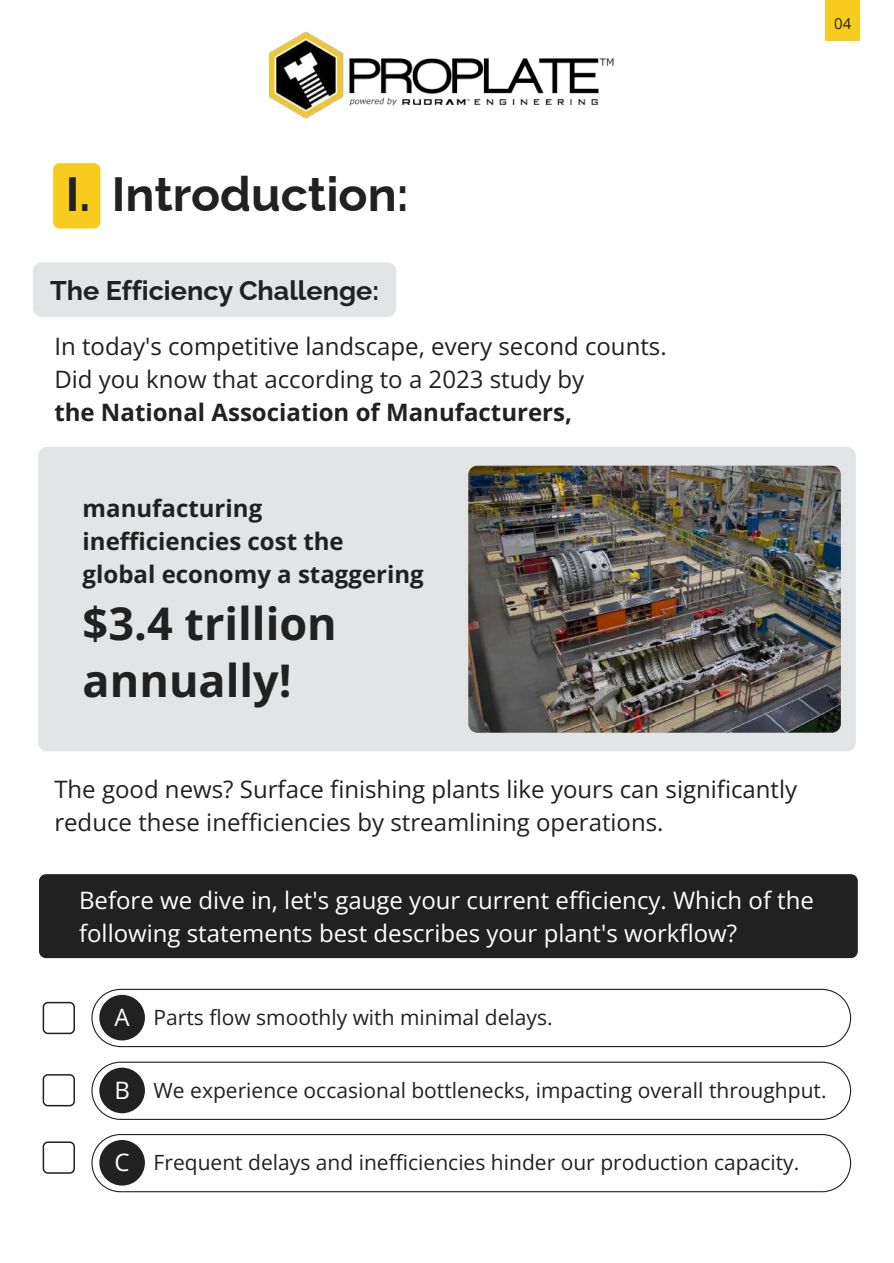
<style>
.page{position:relative;width:894px;height:1263px;background:#fff}
.page>*{position:absolute;margin:0;border:0;box-sizing:border-box;transform-origin:0 0}
.t1{font:700 48px "Raleway";color:#212121}
.t2{font:700 45px/57px "Open Sans";color:#212121}
.t3{font:700 27px "Raleway";color:#212121}
.t4{font:24px/33px "Open Sans";color:#212121}
.t5{font:24px/33px "Open Sans";color:#fff}
.t6{font:700 24px/33px "Open Sans";color:#212121}
.t7{font:24px "Open Sans";color:#212121;scale:.51 1}
.t8{font:21px "Open Sans";color:#212121}
.t9{font:15px "Open Sans";color:#212121}
.s1{font-size:24px;color:#fff}
</style>
<div class="page">
<div style="left:33px;top:262px;width:363px;height:55px;background:#e3e4e5;border-radius:9px"></div>
<div style="left:39px;top:874px;width:818px;height:84px;background:#212121;border-radius:7px"></div>
<div style="left:53px;top:163px;width:47px;height:65px;background:#f7cc1f;border-radius:6px"></div>
<img style="left:269px;top:31px;width:345px;height:88px">
<div style="left:825px;top:0;width:34px;height:40px;background:#f7cc1f"></div>
<div style="left:38px;top:447px;width:817px;height:304px;background:#e3e4e5;border-radius:9px"></div>
<img style="left:468px;top:466px;width:372px;height:266px">
<div style="left:91px;top:988px;width:759px;height:59px;border:1px solid #212121;border-radius:29px"></div>
<div style="left:99px;top:994px;width:46px;height:46px;background:#212121;border-radius:50%"></div>
<div style="left:91px;top:1061px;width:759px;height:59px;border:1px solid #212121;border-radius:29px"></div>
<div style="left:99px;top:1067px;width:46px;height:46px;background:#212121;border-radius:50%"></div>
<div style="left:91px;top:1134px;width:759px;height:58px;border:1px solid #212121;border-radius:29px"></div>
<div style="left:99px;top:1140px;width:46px;height:45px;background:#212121;border-radius:50%"></div>
<div style="left:43px;top:1001px;width:32px;height:33px;border:2px solid #212121;border-radius:5px"></div>
<div style="left:43px;top:1074px;width:32px;height:32px;border:2px solid #212121;border-radius:5px"></div>
<div style="left:43px;top:1141px;width:32px;height:32px;border:2px solid #212121;border-radius:5px"></div>
<p class="t9" style="left:833px;top:13px;width:19px">04</p>
<h1 class="t1" style="left:66px;top:157px;width:344px">I. Introduction:</h1>
<p class="t3" style="left:50px;top:269px;width:330px">The Efficiency Challenge:</p>
<p class="t4" style="left:54px;top:329px;width:613px">In today's competitive landscape, every second counts.<br>Did you know that according to a 2023 study by</p>
<p class="t6" style="left:54px;top:395px;width:115px">the Natio</p>
<p class="t6" style="left:198px;top:395px;width:375px">l Association of Manu acturers,</p>
<p class="t7" style="left:54px;top:396px;width:1009px">https://nam.org/manufacturing-in-the-united-states/facts-about-manufacturing-expanded/</p>
<p class="t6" style="left:83px;top:491px;width:342px">manufacturing inefficiencies cost the<br>global economy a staggering</p>
<h2 class="t2" style="left:83px;top:594px;width:256px">$3.4 trillion annually!</h2>
<p class="t4" style="left:54px;top:772px;width:744px">The good news? Surface finishing plants like yours can significantly reduce these inefficiencies by streamlining operations.</p>
<p class="t5" style="left:79px;top:882px;width:736px">Before we dive in, let's gauge your current efficiency. Which of the following statements best describes your plant's workflow?</p>
<p class="t8" style="left:114px;top:1003px;width:439px"><span class="s1">A</span> Parts flow smoothly with minimal delays.</p>
<p class="t8" style="left:114px;top:1075px;width:713px"><span class="s1">B</span> We experience occasional bottlenecks, impacting overall throughput.</p>
<p class="t8" style="left:114px;top:1148px;width:686px"><span class="s1">C</span> Frequent delays and inefficiencies hinder our production capacity.</p>
</div>
